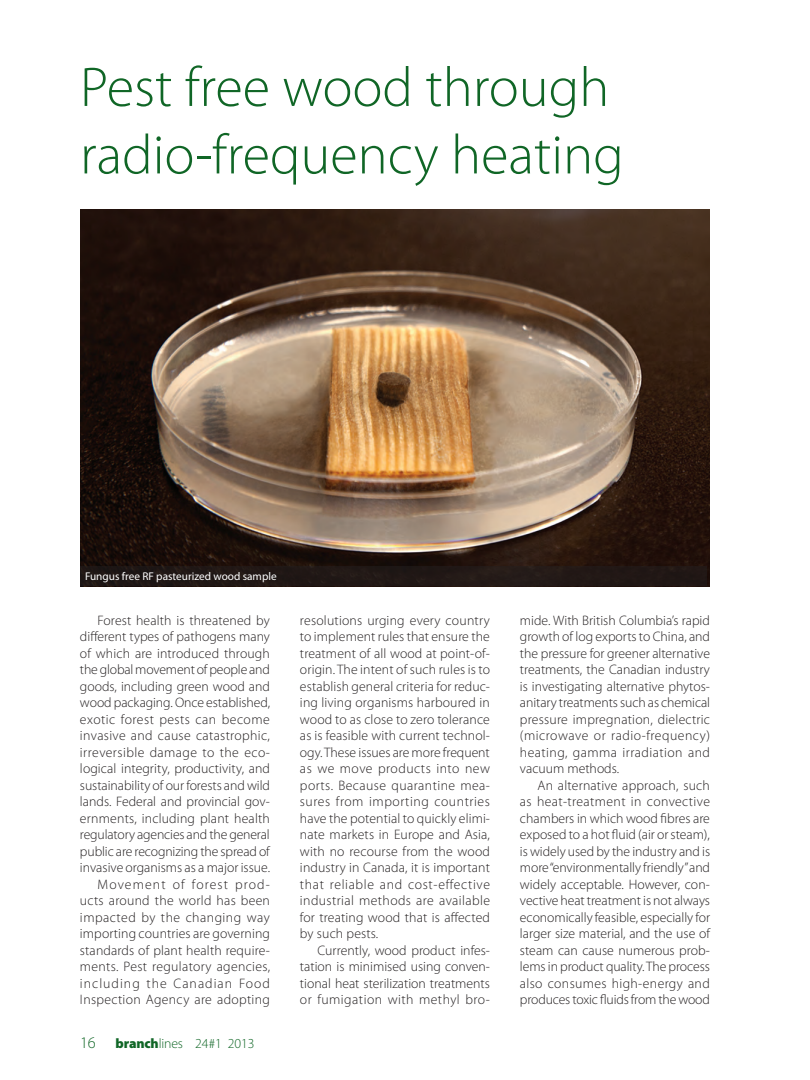
<style>
.page{position:relative;width:810px;height:1080px;background:#fff}
.page>*{position:absolute;margin:0;border:0;box-sizing:border-box;transform-origin:0 0}
.headline{font:300 56.25px/67.5px "Myriad Pro";color:#106626}
.t1{font:300 16.25px "Myriad Pro";color:#106626}
.Body{font:300 13.75px/16.5px "Myriad Pro";letter-spacing:.01em;color:#231f20;text-align:justify}
.t2{font:300 13.75px "Myriad Pro";letter-spacing:-.005em;color:#106626}
.Photo_Caption{font:11.25px "Myriad Pro";color:#fff}
.s1{font-weight:900}
</style>
<div class="page">
<img style="left:80px;top:209px;width:630px;height:377px">
<div style="left:80px;top:566px;width:627px;height:20px;background:#211715"></div>
<p class="headline" style="left:80px;top:53px;width:545px">Pest free wood through radio-frequency heating</p>
<p class="Photo_Caption" style="left:85px;top:571px;width:193px">Fungus free RF pasteurized wood sample</p>
<p class="Body" style="left:80px;top:612px;width:192px;text-indent:18px">Forest health is threatened by different types of pathogens many of which are introduced through the global movement of people and goods, including green wood and wood packaging. Once established, exotic forest pests can become invasive and cause catastrophic, irreversible damage to the eco&shy;logical integrity, productivity, and sustainability of our forests and wild lands. Federal and provincial gov&shy;ernments, including plant health regulatory agencies and the general public are recognizing the spread of invasive organisms as a major issue.</p>
<p class="Body" style="left:80px;top:876px;width:192px;text-indent:18px">Movement of forest prod&shy;ucts around the world has been impacted by the changing way importing countries are governing standards of plant health require&shy;ments. Pest regulatory agencies, including the Canadian Food Inspection Agency are adopting</p>
<p class="t1" style="left:80px;top:1033px;width:17px">16</p>
<p class="t2" style="left:116px;top:1035px;width:141px"><span class="s1">branch</span>lines 24#1 2013</p>
<p class="Body" style="left:300px;top:612px;width:192px">resolutions urging every country to implement rules that ensure the treatment of all wood at point-of&shy;origin. The intent of such rules is to establish general criteria for reduc&shy;ing living organisms harboured in wood to as close to zero tolerance as is feasible with current technol&shy;ogy. These issues are more frequent as we move products into new ports. Because quarantine mea&shy;sures from importing countries have the potential to quickly elimi&shy;nate markets in Europe and Asia, with no recourse from the wood industry in Canada, it is important that reliable and cost-effective industrial methods are available for treating wood that is affected by such pests.</p>
<p class="Body" style="left:300px;top:942px;width:191px;text-indent:18px">Currently, wood product infes&shy;tation is minimised using conven&shy;tional heat sterilization treatments or fumigation with methyl bro-</p>
<p class="Body" style="left:520px;top:612px;width:192px">mide. With British Columbia’s rapid growth of log exports to China, and the pressure for greener alternative treatments, the Canadian industry is investigating alternative phytos&shy;anitary treatments such as chemical pressure impregnation, dielectric (microwave or radio-frequency) heating, gamma irradiation and vacuum methods.</p>
<p class="Body" style="left:520px;top:777px;width:192px;text-indent:18px">An alternative approach, such as heat-treatment in convective chambers in which wood fibres are exposed to a hot fluid (air or steam), is widely used by the industry and is more “environmentally friendly”and widely acceptable. However, con&shy;vective heat treatment is not always economically feasible, especially for larger size material, and the use of steam can cause numerous prob&shy;lems in product quality. The process also consumes high-energy and produces toxic fluids from the wood</p>
</div>
